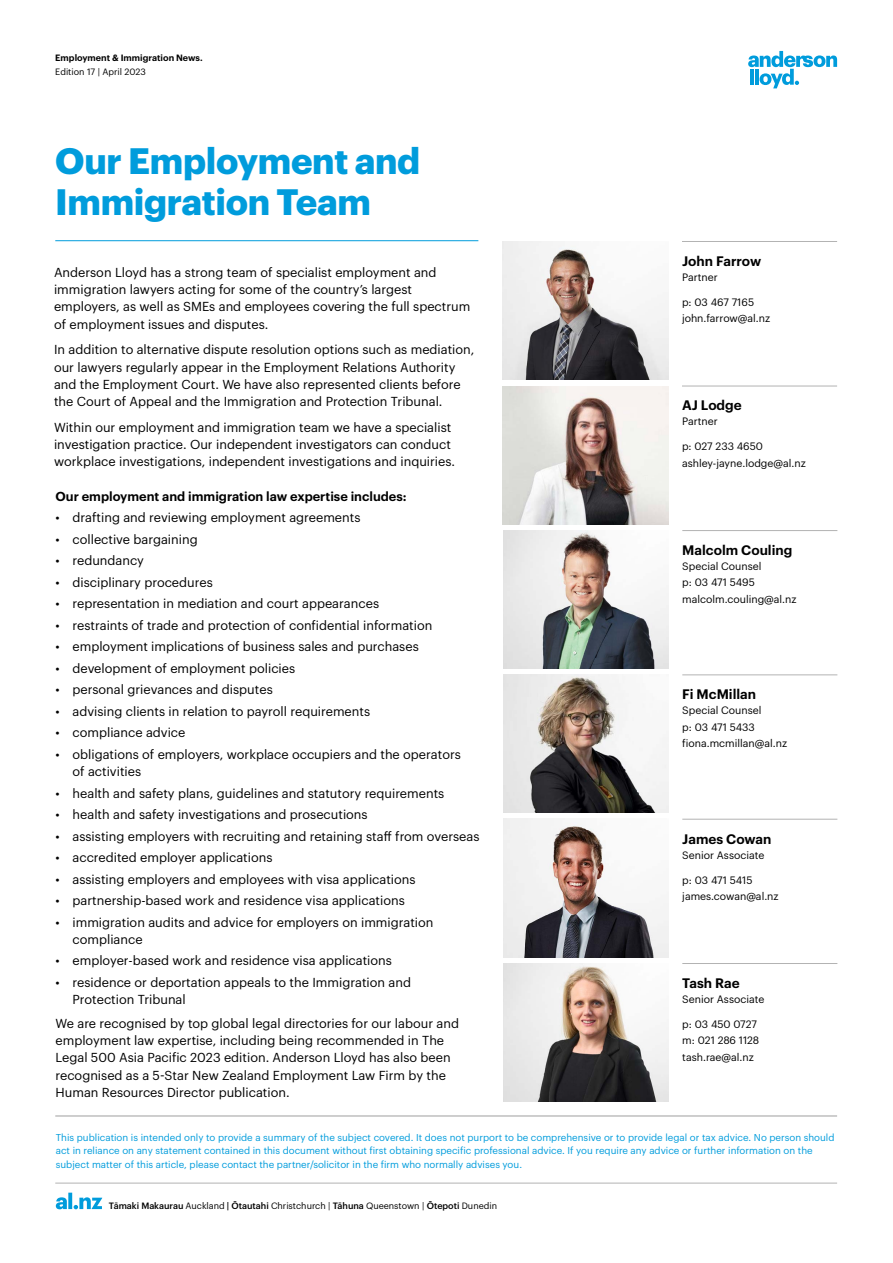
<style>
.page{position:relative;width:893px;height:1263px;background:#fff}
.page>*{position:absolute;margin:0;border:0;box-sizing:border-box;transform-origin:0 0}
.t1{font:700 36px/40.5px "Graphik";letter-spacing:-.01em;color:#009cdc}
.t2{font:600 13.5px "Graphik";color:#000}
.t3{font:12.75px/17.2px "Graphik";color:#000}
.t4{font:600 12.75px "Graphik";color:#000}
.t5{font:10.5px/16.5px "Graphik";color:#000}
.t6{font:9.75px/13.5px "Graphik";color:#009cdc}
.t7{font:9px "Graphik";color:#000}
.t8{font:600 9px "Graphik";color:#000}
.s1{font-weight:500}
</style>
<div class="page">
<hr style="left:55px;top:1183px;width:782px;height:1px;background:#b3b3b3">
<svg style="left:748px;top:51px;width:89px;height:37px"></svg>
<svg style="left:56px;top:1193px;width:46px;height:16px"></svg>
<img style="left:503px;top:386px;width:165px;height:138px">
<hr style="left:682px;top:241px;width:155px;height:1px;background:#b3b3b3">
<img style="left:503px;top:530px;width:165px;height:138px">
<hr style="left:682px;top:530px;width:155px;height:1px;background:#b3b3b3">
<img style="left:503px;top:675px;width:165px;height:138px">
<hr style="left:55px;top:240px;width:423px;height:1px;background:#009cdc">
<img style="left:503px;top:242px;width:165px;height:138px">
<hr style="left:682px;top:386px;width:155px;height:1px;background:#b3b3b3">
<hr style="left:682px;top:819px;width:155px;height:1px;background:#b3b3b3">
<img style="left:503px;top:819px;width:165px;height:138px">
<hr style="left:682px;top:963px;width:155px;height:1px;background:#b3b3b3">
<img style="left:503px;top:963px;width:165px;height:138px">
<hr style="left:682px;top:675px;width:155px;height:1px;background:#b3b3b3">
<hr style="left:55px;top:1116px;width:782px;height:1px;background:#9e9e9e">
<p class="t8" style="left:55px;top:51px;width:149px">Employment &amp; Immigration News.</p>
<p class="t7" style="left:55px;top:65px;width:92px">Edition 17 | April 2023</p>
<h1 class="t1" style="left:55px;top:138px;width:367px">Our Employment and<br>Immigration Team</h1>
<p class="t3" style="left:54px;top:262px;width:418px">Anderson Lloyd has a strong team of specialist employment and immigration lawyers acting for some of the country’s largest employers, as well as SMEs and employees covering the full spectrum of employment issues and disputes.</p>
<p class="t3" style="left:54px;top:340px;width:422px">In addition to alternative dispute resolution options such as mediation, our lawyers regularly appear in the Employment Relations Authority and the Employment Court. We have also represented clients before the Court of Appeal and the Immigration and Protection Tribunal.</p>
<p class="t3" style="left:54px;top:417px;width:403px">Within our employment and immigration team we have a specialist investigation practice. Our independent investigators can conduct workplace investigations, independent investigations and inquiries.</p>
<p class="t4" style="left:56px;top:487px;width:353px">Our employment and immigration law expertise includes:</p>
<p class="t3" style="left:56px;top:508px;width:306px">• drafting and reviewing employment agreements</p>
<p class="t3" style="left:56px;top:530px;width:144px">• collective bargaining</p>
<p class="t3" style="left:56px;top:551px;width:90px">• redundancy</p>
<p class="t3" style="left:56px;top:573px;width:159px">• disciplinary procedures</p>
<p class="t3" style="left:56px;top:594px;width:325px">• representation in mediation and court appearances</p>
<p class="t3" style="left:56px;top:616px;width:378px">• restraints of trade and protection of confidential information</p>
<p class="t3" style="left:56px;top:637px;width:365px">• employment implications of business sales and purchases</p>
<p class="t3" style="left:56px;top:659px;width:241px">• development of employment policies</p>
<p class="t3" style="left:56px;top:680px;width:219px">• personal grievances and disputes</p>
<p class="t3" style="left:56px;top:702px;width:316px">• advising clients in relation to payroll requirements</p>
<p class="t3" style="left:56px;top:723px;width:131px">• compliance advice</p>
<p class="t3" style="left:73px;top:745px;width:390px;text-indent:-17px">• obligations of employers, workplace occupiers and the operators of activities</p>
<p class="t3" style="left:56px;top:783px;width:390px">• health and safety plans, guidelines and statutory requirements</p>
<p class="t3" style="left:56px;top:805px;width:314px">• health and safety investigations and prosecutions</p>
<p class="t3" style="left:56px;top:826px;width:425px">• assisting employers with recruiting and retaining staff from overseas</p>
<p class="t3" style="left:56px;top:848px;width:219px">• accredited employer applications</p>
<p class="t3" style="left:56px;top:869px;width:362px">• assisting employers and employees with visa applications</p>
<p class="t3" style="left:56px;top:891px;width:351px">• partnership-based work and residence visa applications</p>
<p class="t3" style="left:73px;top:912px;width:362px;text-indent:-17px">• immigration audits and advice for employers on immigration compliance</p>
<p class="t3" style="left:56px;top:951px;width:338px">• employer-based work and residence visa applications</p>
<p class="t3" style="left:73px;top:973px;width:340px;text-indent:-17px">• residence or deportation appeals to the Immigration and<br>Protection Tribunal</p>
<p class="t3" style="left:56px;top:1013px;width:405px">We are recognised by top global legal directories for our labour and employment law expertise, including being recommended in The Legal 500 Asia Pacific 2023 edition. Anderson Lloyd has also been recognised as a 5-Star New Zealand Employment Law Firm by the Human Resources Director publication.</p>
<p class="t2" style="left:682px;top:251px;width:81px">John Farrow</p>
<p class="t5" style="left:682px;top:268px;width:37px">Partner</p>
<p class="t5" style="left:682px;top:293px;width:90px">p: 03 467 7165 john.farrow@al.nz</p>
<p class="t2" style="left:682px;top:395px;width:61px">AJ Lodge</p>
<p class="t5" style="left:682px;top:412px;width:37px">Partner</p>
<p class="t5" style="left:682px;top:437px;width:125px">p: 027 233 4650 ashley-jayne.lodge@al.nz</p>
<p class="t2" style="left:682px;top:540px;width:112px">Malcolm Couling</p>
<p class="t5" style="left:682px;top:557px;width:116px">Special Counsel<br>p: 03 471 5495 malcolm.couling@al.nz</p>
<p class="t2" style="left:682px;top:684px;width:75px">Fi McMillan</p>
<p class="t5" style="left:682px;top:701px;width:106px">Special Counsel<br>p: 03 471 5433 fiona.mcmillan@al.nz</p>
<p class="t2" style="left:682px;top:828px;width:91px">James Cowan</p>
<p class="t5" style="left:682px;top:846px;width:84px">Senior Associate</p>
<p class="t5" style="left:682px;top:871px;width:98px">p: 03 471 5415 james.cowan@al.nz</p>
<p class="t2" style="left:682px;top:973px;width:59px">Tash Rae</p>
<p class="t5" style="left:682px;top:990px;width:84px">Senior Associate</p>
<p class="t5" style="left:682px;top:1015px;width:79px">p: 03 450 0727 m: 021 286 1128 tash.rae@al.nz</p>
<p class="t6" style="left:56px;top:1129px;width:780px">This publication is intended only to provide a summary of the subject covered. It does not purport to be comprehensive or to provide legal or tax advice. No person should act in reliance on any statement contained in this document without first obtaining specific professional advice. If you require any advice or further information on the subject matter of this article, please contact the partner/solicitor in the firm who normally advises you.</p>
<p class="t7" style="left:109px;top:1199px;width:390px"><span class="s1">Tāmaki Makaurau</span> Auckland <span class="s1">| Ōtautahi</span> Christchurch | <span class="s1">Tāhuna</span> Queenstown | <span class="s1">Ōtepoti</span> Dunedin</p>
</div>
